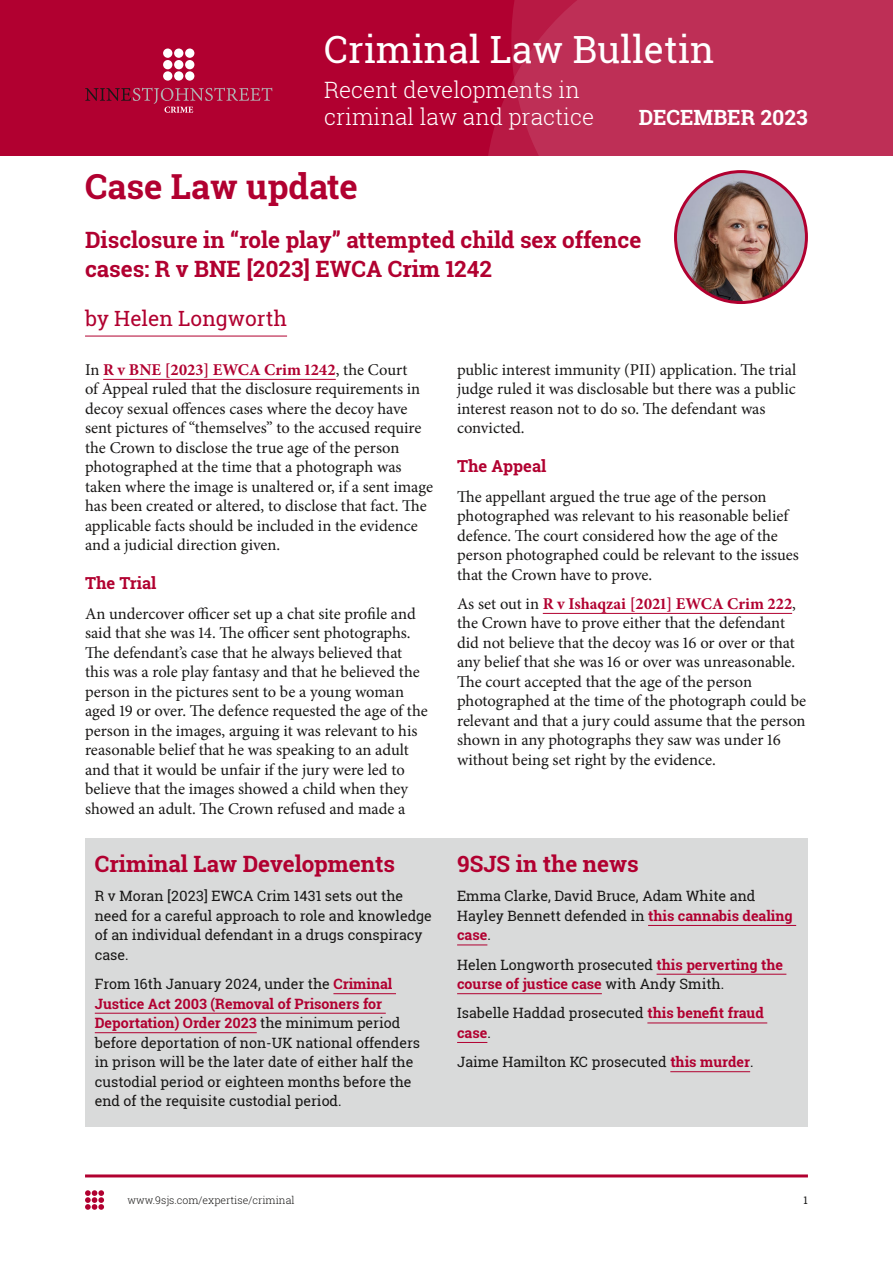
<style>
.page{position:relative;width:893px;height:1263px;background:#fff}
.page>*{position:absolute;margin:0;border:0;box-sizing:border-box;transform-origin:0 0}
.body{font:37.5px "Roboto Slab";color:#fff}
.case_head{font:700 34.5px "Roboto Slab";color:#b10030}
.case_head-2{font:700 22.5px/29.2px "Roboto Slab";color:#b10030}
.body-2{font:300 22.5px/27px "Roboto Slab";color:#fff}
.panel_head{font:700 22.5px "Roboto Slab";color:#b10030}
.subhead{font:21px "Roboto Slab";color:#b10030}
.body-3{font:700 21px "Roboto Slab";color:#fff}
.body-4{font:16.5px/19.5px "Minion Pro";letter-spacing:-.005em;color:#181716}
.xhead{font:700 16.5px "Roboto Slab";color:#b10030}
.panel{font:14.25px/19.5px "Roboto Slab";color:#181716}
.t1{font:300 10.5px "Roboto Slab";color:#181716}
.t2{font:10.5px "Roboto Slab";color:#181716}
.s1{font-weight:700;color:#b10030}
</style>
<div class="page">
<div style="left:0;top:0;width:893px;height:155px;background:#b10030"></div>
<svg style="left:485px;top:0;width:408px;height:304px;fill:#be2f56"></svg>
<hr style="left:85px;top:1174px;width:723px;height:3px;background:#b10030">
<svg style="left:85px;top:1190px;width:19px;height:20px"></svg>
<hr style="left:85px;top:336px;width:202px;height:1px;background:#b10030">
<hr style="left:103px;top:379px;width:233px;height:1px;background:#b10030">
<hr style="left:543px;top:613px;width:249px;height:1px;background:#b10030">
<div style="left:85px;top:838px;width:723px;height:288px;background:#d9dada"></div>
<hr style="left:333px;top:993px;width:63px;height:1px;background:#b10030">
<hr style="left:95px;top:1013px;width:291px;height:1px;background:#b10030">
<hr style="left:95px;top:1032px;width:162px;height:1px;background:#b10030">
<hr style="left:648px;top:925px;width:148px;height:1px;background:#b10030">
<hr style="left:457px;top:944px;width:30px;height:1px;background:#b10030">
<hr style="left:657px;top:974px;width:129px;height:1px;background:#b10030">
<hr style="left:457px;top:993px;width:145px;height:1px;background:#b10030">
<hr style="left:647px;top:1022px;width:120px;height:1px;background:#b10030">
<hr style="left:457px;top:1042px;width:30px;height:1px;background:#b10030">
<hr style="left:670px;top:1071px;width:80px;height:1px;background:#b10030">
<div style="left:163px;top:49px;width:9px;height:9px;background:#fff;border-radius:50%"></div>
<div style="left:174px;top:49px;width:9px;height:9px;background:#fff;border-radius:50%"></div>
<div style="left:185px;top:49px;width:9px;height:9px;background:#fff;border-radius:50%"></div>
<div style="left:163px;top:60px;width:9px;height:9px;background:#fff;border-radius:50%"></div>
<div style="left:174px;top:60px;width:9px;height:9px;background:#fff;border-radius:50%"></div>
<div style="left:185px;top:60px;width:9px;height:9px;background:#fff;border-radius:50%"></div>
<div style="left:163px;top:71px;width:9px;height:10px;background:#fff;border-radius:50%"></div>
<div style="left:174px;top:71px;width:9px;height:10px;background:#fff;border-radius:50%"></div>
<div style="left:185px;top:71px;width:9px;height:10px;background:#fff;border-radius:50%"></div>
<svg style="left:85px;top:88px;width:187px;height:25px"></svg>
<img style="left:675px;top:172px;width:131px;height:131px;border-radius:65px">
<div style="left:674px;top:170px;width:134px;height:134px;border:3px solid #b10030;border-radius:50%"></div>
<p class="body" style="left:324px;top:23px;width:392px">Criminal Law Bulletin</p>
<p class="body-2" style="left:324px;top:76px;width:272px">Recent developments in criminal law and practice</p>
<p class="body-3" style="left:639px;top:103px;width:171px">DECEMBER 2023</p>
<p class="case_head" style="left:85px;top:163px;width:274px">Case Law update</p>
<p class="case_head-2" style="left:85px;top:225px;width:558px">Disclosure in “role play” attempted child sex offence cases: R v BNE [2023] EWCA Crim 1242</p>
<p class="subhead" style="left:85px;top:304px;width:204px">by Helen Longworth</p>
<p class="body-4" style="left:85px;top:360px;width:349px">In <span class="s1">R v BNE [2023] EWCA Crim 1242</span>, the Court<br>of Appeal ruled that the disclosure requirements in decoy sexual offences cases where the decoy have sent pictures of “themselves” to the accused require the Crown to disclose the true age of the person photographed at the time that a photograph was taken where the image is unaltered or, if a sent image has been created or altered, to disclose that fact. The applicable facts should be included in the evidence and a judicial direction given.</p>
<p class="xhead" style="left:85px;top:572px;width:73px">The Trial</p>
<p class="body-4" style="left:85px;top:604px;width:344px">An undercover officer set up a chat site profile and said that she was 14. The officer sent photographs.<br>The defendant’s case that he always believed that this was a role play fantasy and that he believed the person in the pictures sent to be a young woman aged 19 or over. The defence requested the age of the person in the images, arguing it was relevant to his reasonable belief that he was speaking to an adult and that it would be unfair if the jury were led to believe that the images showed a child when they showed an adult. The Crown refused and made a</p>
<p class="body-4" style="left:457px;top:360px;width:341px">public interest immunity (PII) application. The trial judge ruled it was disclosable but there was a public interest reason not to do so. The defendant was convicted.</p>
<p class="xhead" style="left:457px;top:455px;width:91px">The Appeal</p>
<p class="body-4" style="left:457px;top:487px;width:343px">The appellant argued the true age of the person photographed was relevant to his reasonable belief defence. The court considered how the age of the person photographed could be relevant to the issues that the Crown have to prove.</p>
<p class="body-4" style="left:457px;top:594px;width:351px">As set out in <span class="s1">R v Ishaqzai [2021] EWCA Crim 222</span>, the Crown have to prove either that the defendant did not believe that the decoy was 16 or over or that any belief that she was 16 or over was unreasonable.<br>The court accepted that the age of the person photographed at the time of the photograph could be relevant and that a jury could assume that the person shown in any photographs they saw was under 16 without being set right by the evidence.</p>
<p class="panel_head" style="left:95px;top:848px;width:302px">Criminal Law Developments</p>
<p class="panel" style="left:95px;top:886px;width:339px">R v Moran [2023] EWCA Crim 1431 sets out the need for a careful approach to role and knowledge of an individual defendant in a drugs conspiracy case.</p>
<p class="panel" style="left:95px;top:974px;width:327px">From 16th January 2024, under the <span class="s1">Criminal Justice Act 2003 (Removal of Prisoners for Deportation) Order 2023</span> the minimum period before deportation of non-UK national offenders in prison will be the later date of either half the custodial period or eighteen months before the end of the requisite custodial period.</p>
<p class="panel_head" style="left:457px;top:848px;width:183px">9SJS in the news</p>
<p class="panel" style="left:457px;top:886px;width:337px">Emma Clarke, David Bruce, Adam White and<br>Hayley Bennett defended in <span class="s1">this cannabis dealing case</span>.</p>
<p class="panel" style="left:457px;top:955px;width:327px">Helen Longworth prosecuted <span class="s1">this perverting the course of justice case</span> with Andy Smith.</p>
<p class="panel" style="left:457px;top:1003px;width:308px">Isabelle Haddad prosecuted <span class="s1">this benefit fraud case</span>.</p>
<p class="panel" style="left:457px;top:1052px;width:298px">Jaime Hamilton KC prosecuted <span class="s1">this murder</span>.</p>
<p class="t1" style="left:128px;top:1193px;width:169px">www.9sjs.com/expertise/criminal</p>
<p class="t2" style="left:804px;top:1193px;width:6px">1</p>
</div>
